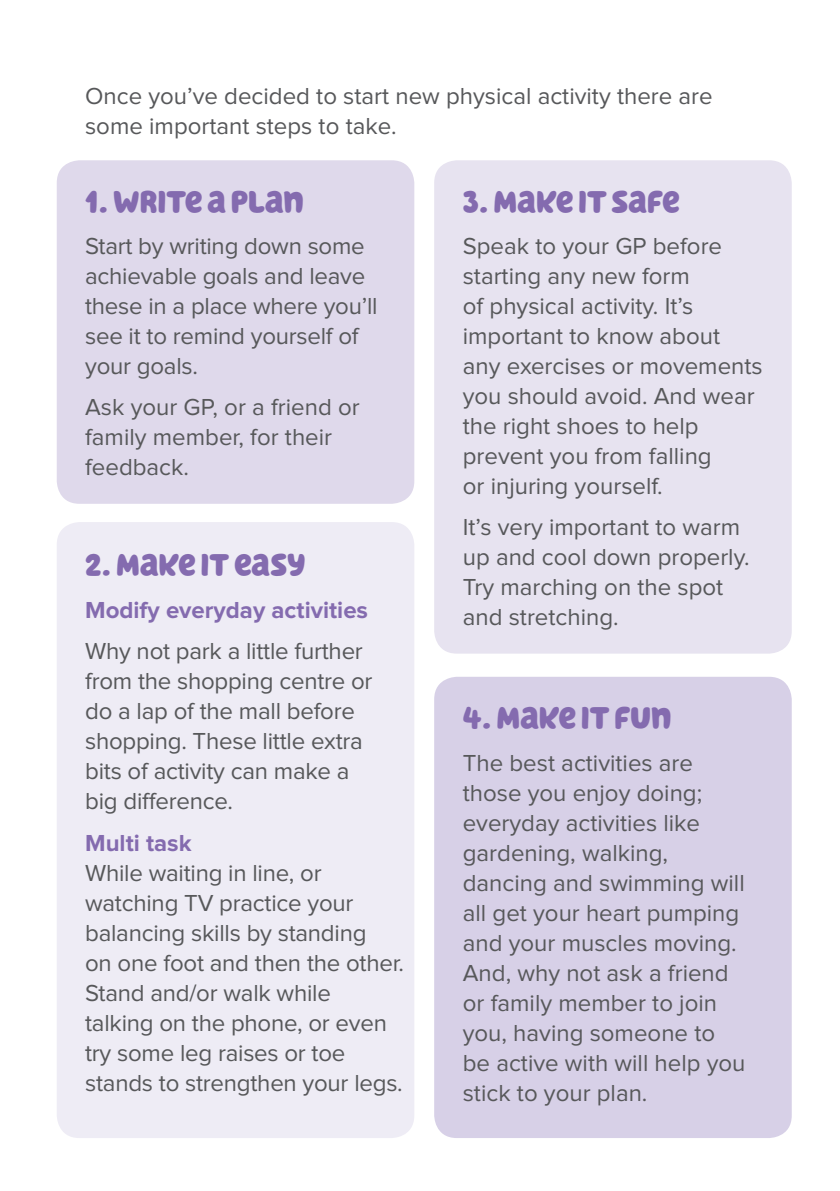
<style>
.page{position:relative;width:840px;height:1191px;background:#fff}
.page>*{position:absolute;margin:0;border:0;box-sizing:border-box;transform-origin:0 0}
.Hello_Headline_SMALL{font:32px "Hello Headline";color:#846baf}
.Body_Text_12pt{font:24px/30px "Proxima Nova";color:#57585a}
.Body_Text_12pt-2{font:700 24px "Proxima Nova";color:#846baf}
</style>
<div class="page">
<div style="left:57px;top:160px;width:357px;height:344px;background:#dfd9eb;border-radius:23px"></div>
<div style="left:57px;top:522px;width:357px;height:616px;background:#eeecf5;border-radius:23px"></div>
<div style="left:434px;top:160px;width:357px;height:493px;background:#e7e3f0;border-radius:23px"></div>
<div style="left:434px;top:677px;width:357px;height:461px;background:#d7d0e7;border-radius:23px"></div>
<p class="Body_Text_12pt" style="left:85px;top:82px;width:628px">Once you’ve decided to start new physical activity there are some important steps to take.</p>
<p class="Hello_Headline_SMALL" style="left:85px;top:183px;width:220px">1. WRITE A PLAN</p>
<p class="Body_Text_12pt" style="left:85px;top:232px;width:294px">Start by writing down some achievable goals and leave these in a place where you’ll see it to remind yourself of your goals.</p>
<p class="Body_Text_12pt" style="left:85px;top:393px;width:276px">Ask your GP, or a friend or family member, for their feedback.</p>
<p class="Hello_Headline_SMALL" style="left:85px;top:547px;width:222px">2. MAKE IT EASY</p>
<p class="Body_Text_12pt-2" style="left:85px;top:599px;width:284px">Modify everyday activities</p>
<p class="Body_Text_12pt" style="left:85px;top:637px;width:289px">Why not park a little further from the shopping centre or do a lap of the mall before shopping. These little extra bits of activity can make a big difference.</p>
<p class="Body_Text_12pt-2" style="left:85px;top:831px;width:108px">Multi task</p>
<p class="Body_Text_12pt" style="left:85px;top:858px;width:320px">While waiting in line, or watching TV practice your balancing skills by standing<br>on one foot and then the other.<br>Stand and/or walk while talking on the phone, or even try some leg raises or toe stands to strengthen your legs.</p>
<p class="Hello_Headline_SMALL" style="left:462px;top:183px;width:218px">3. MAKE IT SAFE</p>
<p class="Body_Text_12pt" style="left:462px;top:232px;width:301px">Speak to your GP before starting any new form<br>of physical activity. It’s important to know about any exercises or movements you should avoid. And wear the right shoes to help prevent you from falling<br>or injuring yourself.</p>
<p class="Body_Text_12pt" style="left:462px;top:513px;width:288px">It’s very important to warm up and cool down properly.<br>Try marching on the spot and stretching.</p>
<p class="Hello_Headline_SMALL" style="left:462px;top:699px;width:210px">4. MAKE IT FUN</p>
<p class="Body_Text_12pt" style="left:462px;top:748px;width:284px">The best activities are those you enjoy doing; everyday activities like gardening, walking, dancing and swimming will all get your heart pumping and your muscles moving.<br>And, why not ask a friend or family member to join you, having someone to be active with will help you stick to your plan.</p>
</div>
